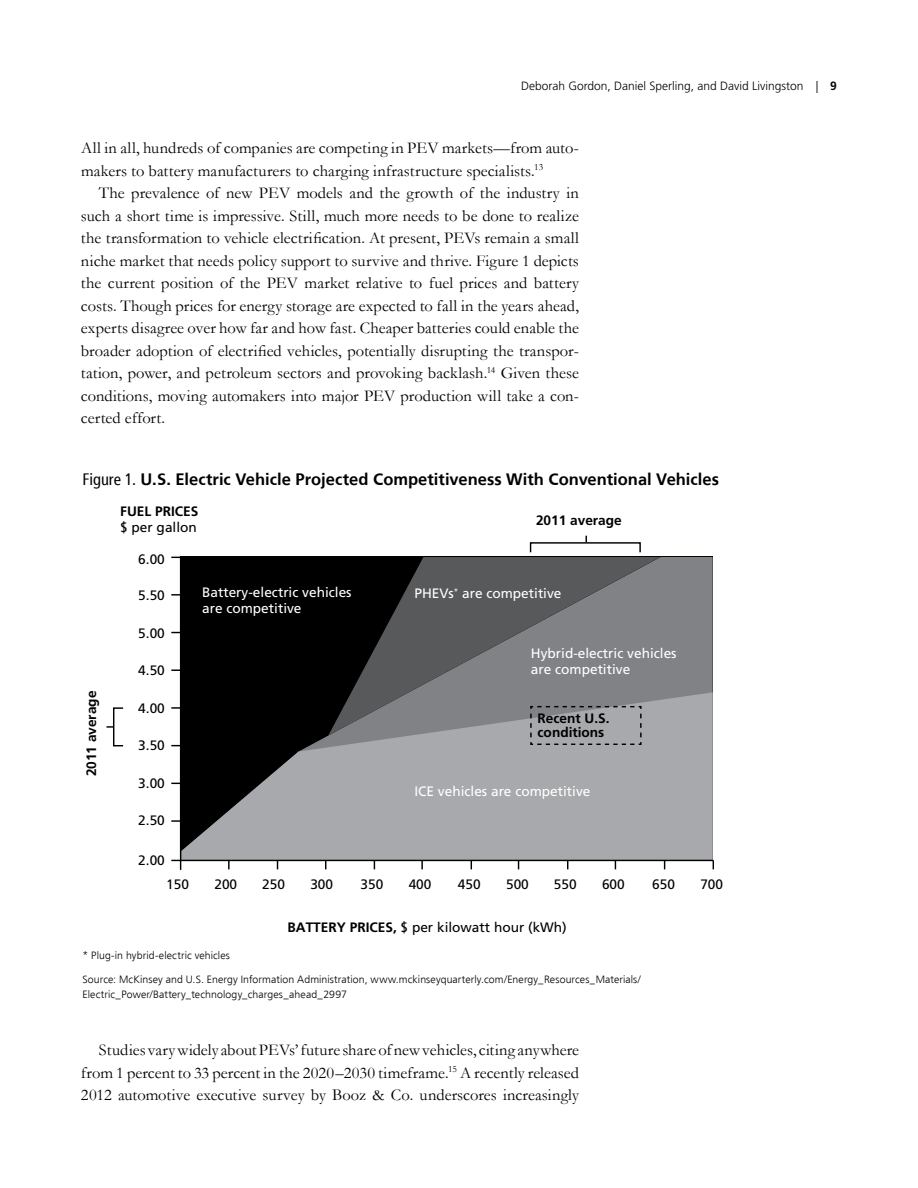
<style>
.page{position:relative;width:918px;height:1188px;background:#fff}
.page>*{position:absolute;margin:0;border:0;box-sizing:border-box;transform-origin:0 0}
.t1{font:16.5px/22.5px "Garamond";letter-spacing:.005em;color:#000;text-align:justify}
.t2{font:700 16.5px "Frutiger LTCYR";color:#000}
.t3{font:13.65px/16.4px "Frutiger";color:#fff}
.t4{font:13.65px "Frutiger";color:#000}
.t5{font:700 13.65px/14.4px "Frutiger";color:#000}
.t6{font:300 12px "Frutiger";color:#000}
.t7{font:300 10.5px/15px "Frutiger LTCYR";letter-spacing:.01em;color:#000}
.s1{font-weight:700}
.s2{font-weight:400;font-stretch:condensed}
</style>
<div class="page">
<svg style="left:181px;top:557px;width:532px;height:135px;fill:#000"></svg>
<svg style="left:328px;top:557px;width:332px;height:135px"></svg>
<svg style="left:181px;top:692px;width:532px;height:168px;fill:#a7a9ac"></svg>
<svg style="left:171px;top:594px;width:9px;height:2px"></svg>
<svg style="left:171px;top:707px;width:9px;height:2px"></svg>
<svg style="left:171px;top:820px;width:9px;height:2px"></svg>
<svg style="left:228px;top:861px;width:2px;height:8px"></svg>
<svg style="left:421px;top:861px;width:2px;height:8px"></svg>
<hr style="left:180px;top:557px;width:1px;height:313px;background:#000">
<hr style="left:171px;top:860px;width:542px;height:1px;background:#000">
<div style="left:113px;top:707px;width:11px;height:39px;border:1px solid #000"></div>
<svg style="left:106px;top:726px;width:7px;height:2px"></svg>
<div style="left:530px;top:542px;width:111px;height:11px;border:1px solid #000"></div>
<svg style="left:529px;top:705px;width:113px;height:41px"></svg>
<p class="t6" style="left:521px;top:79px;width:317px">Deborah Gordon, Daniel Sperling, and David Livingston | <span class="s1">9</span></p>
<p class="t1" style="left:81px;top:136px;width:500px">All in all, hundreds of companies are competing in PEV markets—from auto&shy;makers to battery manufacturers to charging infrastructure specialists.<sup>13</sup></p>
<p class="t1" style="left:81px;top:181px;width:500px;text-indent:18px">The prevalence of new PEV models and the growth of the industry in such a short time is impressive. Still, much more needs to be done to realize the transformation to vehicle electrification. At present, PEVs remain a small niche market that needs policy support to survive and thrive. Figure 1 depicts the current position of the PEV market relative to fuel prices and battery costs. Though prices for energy storage are expected to fall in the years ahead, experts disagree over how far and how fast. Cheaper batteries could enable the broader adoption of electrified vehicles, potentially disrupting the transpor&shy;tation, power, and petroleum sectors and provoking backlash.<sup>14</sup> Given these conditions, moving automakers into major PEV production will take a con&shy;certed effort.</p>
<p class="t2" style="left:82px;top:470px;width:638px"><span class="s2">Figure 1.</span> U.S. Electric Vehicle Projected Competitiveness With Conventional Vehicles</p>
<p class="t5" style="left:120px;top:504px;width:80px">FUEL PRICES</p>
<p class="t4" style="left:120px;top:520px;width:78px">$ per gallon</p>
<p class="t4" style="left:138px;top:551px;width:28px">6.00</p>
<p class="t5" style="left:536px;top:513px;width:87px">2011 average</p>
<p class="t5" style="left:84px;top:776px;width:87px;rotate:-90deg">2011 average</p>
<p class="t4" style="left:138px;top:587px;width:28px">5.50</p>
<p class="t4" style="left:138px;top:625px;width:28px">5.00</p>
<p class="t4" style="left:138px;top:663px;width:28px">4.50</p>
<p class="t4" style="left:138px;top:701px;width:28px">4.00</p>
<p class="t4" style="left:138px;top:737px;width:28px">3.50</p>
<p class="t4" style="left:138px;top:775px;width:28px">3.00</p>
<p class="t4" style="left:138px;top:812px;width:28px">2.50</p>
<p class="t4" style="left:138px;top:852px;width:28px">2.00</p>
<p class="t3" style="left:202px;top:584px;width:151px">Battery-electric vehicles are competitive</p>
<p class="t3" style="left:414px;top:585px;width:149px">PHEVs<sup>*</sup> are competitive</p>
<p class="t3" style="left:531px;top:645px;width:147px">Hybrid-electric vehicles are competitive</p>
<p class="t5" style="left:538px;top:711px;width:74px">Recent U.S. conditions</p>
<p class="t3" style="left:414px;top:783px;width:178px">ICE vehicles are competitive</p>
<p class="t4" style="left:166px;top:876px;width:24px">150</p>
<p class="t4" style="left:214px;top:876px;width:24px">200</p>
<p class="t4" style="left:262px;top:876px;width:24px">250</p>
<p class="t4" style="left:310px;top:876px;width:24px">300</p>
<p class="t4" style="left:361px;top:876px;width:24px">350</p>
<p class="t4" style="left:409px;top:876px;width:24px">400</p>
<p class="t4" style="left:458px;top:876px;width:24px">450</p>
<p class="t4" style="left:506px;top:876px;width:24px">500</p>
<p class="t4" style="left:554px;top:876px;width:24px">550</p>
<p class="t4" style="left:602px;top:876px;width:24px">600</p>
<p class="t4" style="left:652px;top:876px;width:24px">650</p>
<p class="t4" style="left:700px;top:876px;width:24px">700</p>
<p class="t4" style="left:288px;top:920px;width:281px"><span class="s1">BATTERY PRICES,</span> $ per kilowatt hour (kWh)</p>
<p class="t7" style="left:82px;top:948px;width:149px">* Plug-in hybrid-electric vehicles</p>
<p class="t7" style="left:82px;top:972px;width:560px">Source: McKinsey and U.S. Energy Information Administration, www.mckinseyquarterly.com/Energy_Resources_Materials/<br>Electric_Power/Battery_technology_charges_ahead_2997</p>
<p class="t1" style="left:81px;top:1038px;width:500px;text-indent:18px">Studies vary widely about PEVs’ future share of new vehicles, citing anywhere from 1 percent to 33 percent in the 2020–2030 timeframe.<sup>15</sup> A recently released 2012 automotive executive survey by Booz &amp; Co. underscores increasingly</p>
</div>
